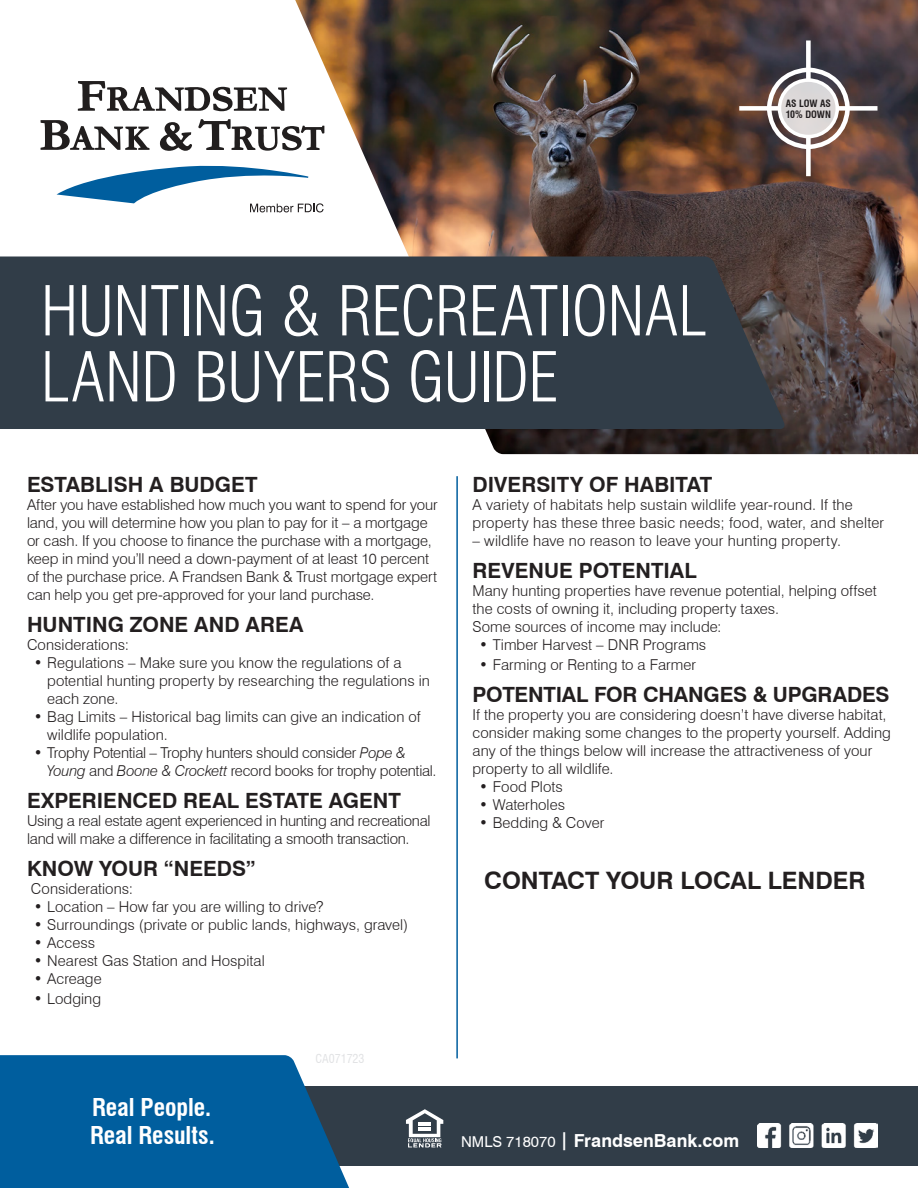
<style>
.page{position:relative;width:918px;height:1188px;background:#fff}
.page>*{position:absolute;margin:0;border:0;box-sizing:border-box;transform-origin:0 0}
.t1{font:300 condensed 67.5px/66px "Swiss 721 BT";letter-spacing:-.01em;color:#fff}
.t2{font:700 condensed 24px/28.8px "Swiss 721 BT";color:#fff}
.t3{font:700 24px "Swiss 721 BT";color:#231f20}
.t4{font:700 21px "Swiss 721 BT";color:#231f20}
.t5{font:700 18px "Swiss 721 BT";color:#fff}
.t6{font:300 15px/18px "Swiss 721 BT";color:#231f20}
.t7{font:condensed 12px "Swiss 721 BT";color:#e1e2e4}
.t8{font:700 condensed 9.9px/10.6px "Swiss 721 BT";color:#231f20}
.s1{font-style:italic}
.s2{font-weight:400;font-size:15px}
</style>
<div class="page">
<div style="left:0;top:1086px;width:918px;height:80px;background:#313d48"></div>
<svg style="left:0;top:1055px;width:349px;height:133px;background:#0b629d"></svg>
<img style="left:295px;top:0;width:623px;height:454px">
<div style="left:0;top:257px;width:786px;height:172px;background:#313d48"></div>
<svg style="left:406px;top:1109px;width:37px;height:38px"></svg>
<hr style="left:456px;top:476px;width:2px;height:582px;background:#005e9e">
<svg style="left:78px;top:81px;width:209px;height:30px"></svg>
<svg style="left:40px;top:120px;width:110px;height:30px"></svg>
<svg style="left:160px;top:122px;width:32px;height:29px"></svg>
<svg style="left:198px;top:119px;width:126px;height:32px"></svg>
<svg style="left:57px;top:165px;width:267px;height:47px"></svg>
<svg style="left:739px;top:40px;width:139px;height:136px;background:#665452"></svg>
<svg style="left:779px;top:80px;width:58px;height:57px;background:#dedada"></svg>
<div style="left:778px;top:78px;width:61px;height:60px;border:4px solid #fff;border-radius:50%"></div>
<img style="left:757px;top:1123px;width:121px;height:24px">
<p class="t1" style="left:41px;top:278px;width:668px">HUNTING &amp; RECREATIONAL<br>LAND BUYERS GUIDE</p>
<p class="t8" style="left:786px;top:99px;width:47px">AS LOW AS<br>10% DOWN</p>
<p class="t4" style="left:27px;top:472px;width:232px">ESTABLISH A BUDGET</p>
<p class="t6" style="left:27px;top:496px;width:412px">After you have established how much you want to spend for your land, you will determine how you plan to pay for it – a mortgage or cash. If you choose to finance the purchase with a mortgage, keep in mind you’ll need a down-payment of at least 10 percent of the purchase price. A Frandsen Bank &amp; Trust mortgage expert can help you get pre-approved for your land purchase.</p>
<p class="t4" style="left:27px;top:612px;width:278px">HUNTING ZONE AND AREA</p>
<p class="t6" style="left:27px;top:636px;width:104px">Considerations:</p>
<p class="t6" style="left:47px;top:654px;width:384px;text-indent:-14px">• Regulations – Make sure you know the regulations of a potential hunting property by researching the regulations in each zone.</p>
<p class="t6" style="left:47px;top:708px;width:375px;text-indent:-14px">• Bag Limits – Historical bag limits can give an indication of wildlife population.</p>
<p class="t6" style="left:47px;top:744px;width:391px;text-indent:-14px">• Trophy Potential – Trophy hunters should consider <span class="s1">Pope &amp;<br>Young</span> and <span class="s1">Boone &amp; Crockett</span> record books for trophy potential.</p>
<p class="t4" style="left:27px;top:788px;width:375px">EXPERIENCED REAL ESTATE AGENT</p>
<p class="t6" style="left:27px;top:812px;width:405px">Using a real estate agent experienced in hunting and recreational land will make a difference in facilitating a smooth transaction.</p>
<p class="t4" style="left:27px;top:856px;width:230px">KNOW YOUR “NEEDS”</p>
<p class="t6" style="left:31px;top:880px;width:104px">Considerations:</p>
<p class="t6" style="left:34px;top:898px;width:291px">• Location – How far you are willing to drive?</p>
<p class="t6" style="left:34px;top:916px;width:376px">• Surroundings (private or public lands, highways, gravel)</p>
<p class="t6" style="left:34px;top:934px;width:63px">• Access</p>
<p class="t6" style="left:34px;top:952px;width:233px">• Nearest Gas Station and Hospital</p>
<p class="t6" style="left:34px;top:970px;width:69px">• Acreage</p>
<p class="t6" style="left:34px;top:989px;width:69px">• Lodging</p>
<p class="t2" style="left:90px;top:1092px;width:126px">Real People.<br>Real Results.</p>
<p class="t7" style="left:315px;top:1051px;width:51px">CA071723</p>
<p class="t4" style="left:472px;top:472px;width:241px">DIVERSITY OF HABITAT</p>
<p class="t6" style="left:472px;top:496px;width:413px">A variety of habitats help sustain wildlife year-round. If the property has these three basic needs; food, water, and shelter</p>
<p class="t6" style="left:472px;top:532px;width:370px">– wildlife have no reason to leave your hunting property.</p>
<p class="t4" style="left:472px;top:558px;width:226px">REVENUE POTENTIAL</p>
<p class="t6" style="left:472px;top:582px;width:406px">Many hunting properties have revenue potential, helping offset the costs of owning it, including property taxes.</p>
<p class="t6" style="left:472px;top:618px;width:251px">Some sources of income may include:</p>
<p class="t6" style="left:479px;top:636px;width:229px">• Timber Harvest – DNR Programs</p>
<p class="t6" style="left:479px;top:655px;width:218px">• Farming or Renting to a Farmer</p>
<p class="t4" style="left:472px;top:682px;width:419px">POTENTIAL FOR CHANGES &amp; UPGRADES</p>
<p class="t6" style="left:472px;top:705px;width:420px">If the property you are considering doesn’t have diverse habitat, consider making some changes to the property yourself. Adding any of the things below will increase the attractiveness of your property to all wildlife.</p>
<p class="t6" style="left:479px;top:777px;width:85px">• Food Plots</p>
<p class="t6" style="left:479px;top:795px;width:87px">• Waterholes</p>
<p class="t6" style="left:479px;top:813px;width:127px">• Bedding &amp; Cover</p>
<p class="t3" style="left:484px;top:866px;width:383px">CONTACT YOUR LOCAL LENDER</p>
<p class="t5" style="left:461px;top:1130px;width:280px"><span class="s2">NMLS 718070</span> | FrandsenBank.com</p>
</div>
